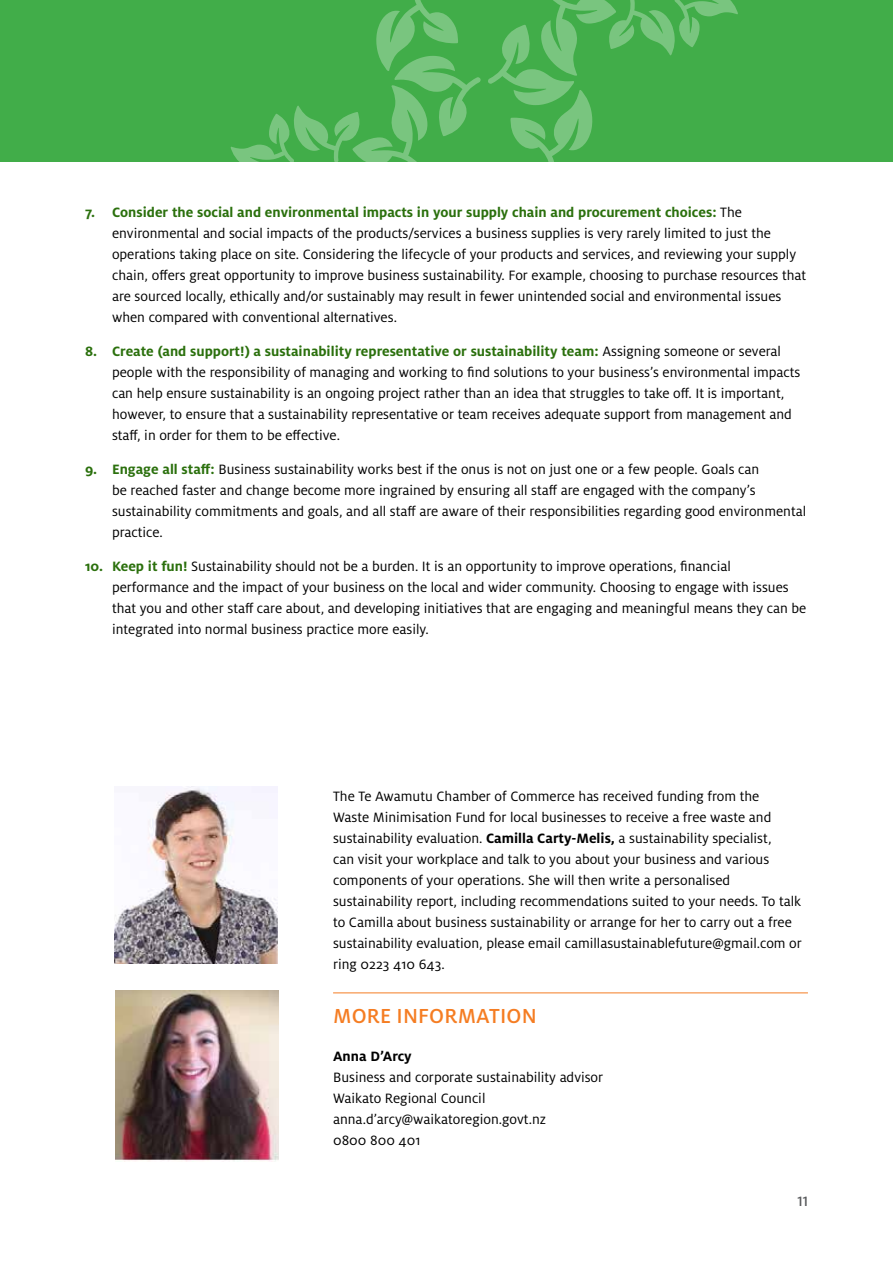
<style>
.page{position:relative;width:893px;height:1263px;background:#fff}
.page>*{position:absolute;margin:0;border:0;box-sizing:border-box;transform-origin:0 0}
.t1{font:500 22.5px "Milo OT";letter-spacing:.01em;color:#f57d23}
.t2{font:15px/21px "Milo Pro";color:#000}
.t3{font:700 15px "Milo Pro";color:#000}
.t4{font:500 15px "Milo Pro";color:#58595b}
.s1{font-weight:700;color:#2b700d}
.s2{font-weight:700}
</style>
<div class="page">
<hr style="left:333px;top:992px;width:475px;height:1px;background:#f57d23">
<div style="left:0;top:0;width:893px;height:162px;background:#41ad49"></div>
<img style="left:115px;top:786px;width:162px;height:177px">
<img style="left:116px;top:991px;width:163px;height:171px">
<svg style="left:488px;top:0;width:250px;height:162px"></svg>
<svg style="left:231px;top:0;width:250px;height:162px"></svg>
<p class="t2" style="left:112px;top:202px;width:696px;text-indent:-27px"><span class="s1">7. Consider the social and environmental impacts in your supply chain and procurement choices:</span> The environmental and social impacts of the products/services a business supplies is very rarely limited to just the operations taking place on site. Considering the lifecycle of your products and services, and reviewing your supply chain, offers great opportunity to improve business sustainability. For example, choosing to purchase resources that are sourced locally, ethically and/or sustainably may result in fewer unintended social and environmental issues when compared with conventional alternatives.</p>
<p class="t2" style="left:112px;top:341px;width:690px;text-indent:-27px"><span class="s1">8. Create (and support!) a sustainability representative or sustainability team:</span> Assigning someone or several people with the responsibility of managing and working to find solutions to your business’s environmental impacts can help ensure sustainability is an ongoing project rather than an idea that struggles to take off. It is important, however, to ensure that a sustainability representative or team receives adequate support from management and staff, in order for them to be effective.</p>
<p class="t2" style="left:112px;top:459px;width:696px;text-indent:-27px"><span class="s1">9. Engage all staff:</span> Business sustainability works best if the onus is not on just one or a few people. Goals can<br>be reached faster and change become more ingrained by ensuring all staff are engaged with the company’s sustainability commitments and goals, and all staff are aware of their responsibilities regarding good environmental practice.</p>
<p class="t2" style="left:112px;top:555px;width:696px;text-indent:-27px"><span class="s1">10. Keep it fun!</span> Sustainability should not be a burden. It is an opportunity to improve operations, financial performance and the impact of your business on the local and wider community. Choosing to engage with issues that you and other staff care about, and developing initiatives that are engaging and meaningful means they can be integrated into normal business practice more easily.</p>
<p class="t2" style="left:333px;top:786px;width:470px">The Te Awamutu Chamber of Commerce has received funding from the<br>Waste Minimisation Fund for local businesses to receive a free waste and sustainability evaluation. <span class="s2">Camilla Carty-Melis,</span> a sustainability specialist,<br>can visit your workplace and talk to you about your business and various components of your operations. She will then write a personalised sustainability report, including recommendations suited to your needs. To talk to Camilla about business sustainability or arrange for her to carry out a free sustainability evaluation, please email camillasustainablefuture@gmail.com or ring 0223 410 643.</p>
<h1 class="t1" style="left:333px;top:1003px;width:205px">MORE INFORMATION</h1>
<p class="t3" style="left:333px;top:1048px;width:80px">Anna D’Arcy</p>
<p class="t2" style="left:333px;top:1067px;width:272px">Business and corporate sustainability advisor<br>Waikato Regional Council anna.d’arcy@waikatoregion.govt.nz<br>0800 800 401</p>
<p class="t4" style="left:797px;top:1193px;width:12px">11</p>
</div>
